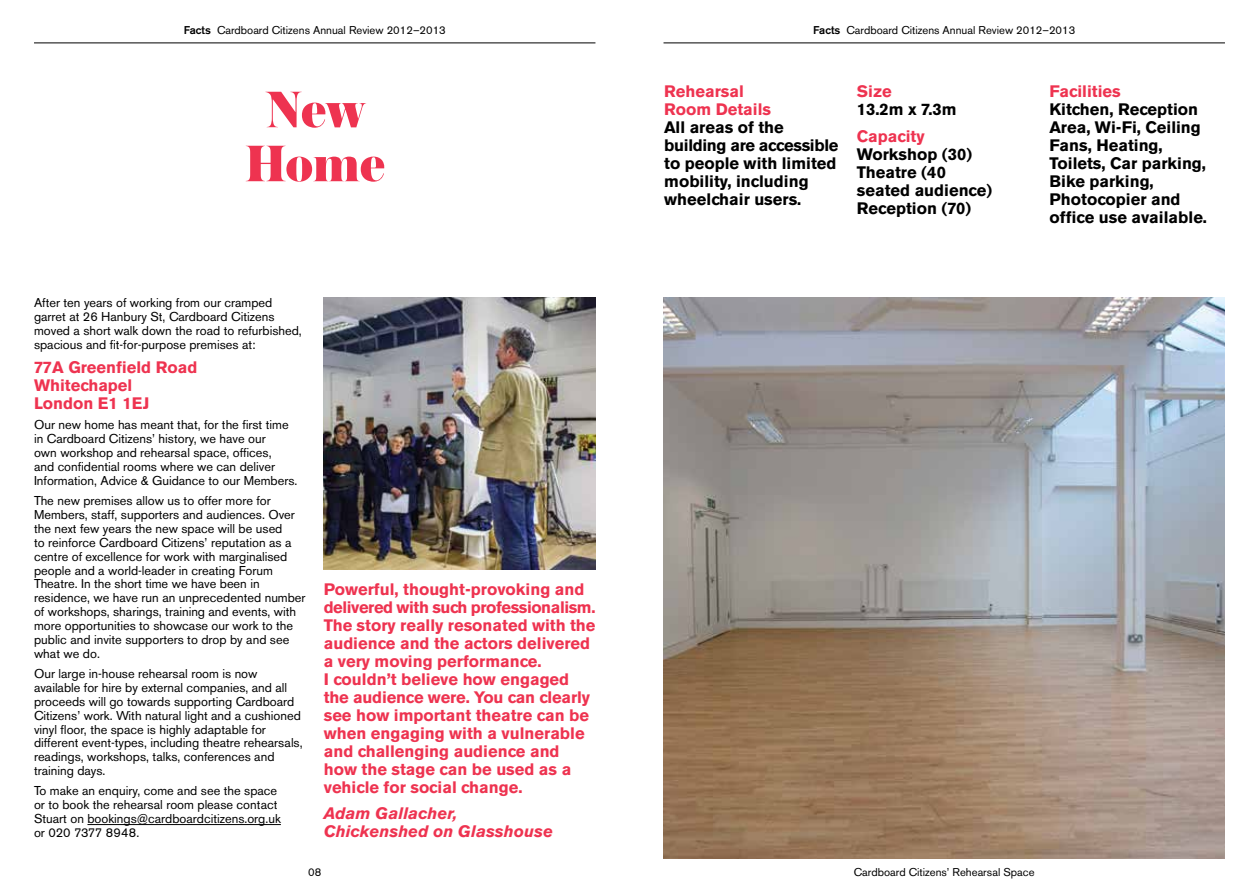
<style>
.page{position:relative;width:1259px;height:893px;background:#fff}
.page>*{position:absolute;margin:0;border:0;box-sizing:border-box;transform-origin:0 0}
.t1{font:900 54px/54px "Austin";letter-spacing:-.01em;color:#ee3350;text-align:center}
.t2{font:700 16.5px/18px "Akzidenz Grotesk BE";color:#ee3350}
.t3{font:700 16.5px/18px "Akzidenz Grotesk BE";color:#000}
.t4{font:italic 700 16.5px/18px "Akzidenz Grotesk BE";color:#ee3350}
.t5{font:12.75px/13.8px "Akzidenz Grotesk BE";color:#000}
.t6{font:11.25px "Akzidenz Grotesk BE";color:#000}
.s1{font-weight:500}
</style>
<div class="page">
<hr style="left:87px;top:824px;width:194px;height:1px;background:#000">
<img style="left:324px;top:298px;width:271px;height:271px">
<hr style="left:663px;top:43px;width:562px;height:1px;background:#000">
<hr style="left:34px;top:43px;width:561px;height:1px;background:#000">
<img style="left:663px;top:298px;width:562px;height:561px">
<p class="t6" style="left:184px;top:24px;width:264px"><span class="s1">Facts</span> Cardboard Citizens Annual Review 2012–2013</p>
<h1 class="t1" style="left:245px;top:81px;width:142px">New<br>Home</h1>
<p class="t5" style="left:34px;top:296px;width:269px">After ten years of working from our cramped garret at 26 Hanbury St, Cardboard Citizens moved a short walk down the road to refurbished, spacious and fit-for-purpose premises at:</p>
<p class="t2" style="left:34px;top:359px;width:165px">77A Greenfield Road<br>Whitechapel<br>London E1 1EJ</p>
<p class="t5" style="left:34px;top:418px;width:265px">Our new home has meant that, for the first time in Cardboard Citizens’ history, we have our<br>own workshop and rehearsal space, offices,<br>and confidential rooms where we can deliver Information, Advice &amp; Guidance to our Members.</p>
<p class="t5" style="left:34px;top:494px;width:273px">The new premises allow us to offer more for Members, staff, supporters and audiences. Over the next few years the new space will be used<br>to reinforce Cardboard Citizens’ reputation as a centre of excellence for work with marginalised people and a world-leader in creating Forum Theatre. In the short time we have been in residence, we have run an unprecedented number of workshops, sharings, training and events, with more opportunities to showcase our work to the public and invite supporters to drop by and see what we do.</p>
<p class="t5" style="left:34px;top:667px;width:270px">Our large in-house rehearsal room is now available for hire by external companies, and all proceeds will go towards supporting Cardboard Citizens’ work. With natural light and a cushioned vinyl floor, the space is highly adaptable for different event-types, including theatre rehearsals, readings, workshops, talks, conferences and training days.</p>
<p class="t5" style="left:34px;top:784px;width:248px">To make an enquiry, come and see the space or to book the rehearsal room please contact Stuart on bookings@cardboardcitizens.org.uk or 020 7377 8948.</p>
<p class="t2" style="left:324px;top:580px;width:273px">Powerful, thought-provoking and delivered with such professionalism.<br>The story really resonated with the audience and the actors delivered a very moving performance.<br>I couldn’t believe how engaged the audience were. You can clearly see how important theatre can be when engaging with a vulnerable and challenging audience and how the stage can be used as a vehicle for social change.</p>
<p class="t4" style="left:324px;top:805px;width:231px">Adam Gallacher,<br>Chickenshed on Glasshouse</p>
<p class="t6" style="left:813px;top:24px;width:264px"><span class="s1">Facts</span> Cardboard Citizens Annual Review 2012–2013</p>
<p class="t2" style="left:664px;top:83px;width:108px">Rehearsal<br>Room Details</p>
<p class="t3" style="left:664px;top:119px;width:176px">All areas of the building are accessible to people with limited mobility, including wheelchair users.</p>
<p class="t2" style="left:857px;top:83px;width:36px">Size</p>
<p class="t3" style="left:857px;top:101px;width:101px">13.2m x 7.3m</p>
<p class="t2" style="left:857px;top:127px;width:69px">Capacity</p>
<p class="t3" style="left:857px;top:145px;width:137px">Workshop (30)<br>Theatre (40 seated audience)<br>Reception (70)</p>
<p class="t2" style="left:1049px;top:83px;width:73px">Facilities</p>
<p class="t3" style="left:1049px;top:101px;width:159px">Kitchen, Reception<br>Area, Wi-Fi, Ceiling<br>Fans, Heating,<br>Toilets, Car parking,<br>Bike parking,<br>Photocopier and office use available.</p>
<p class="t6" style="left:308px;top:865px;width:15px">08</p>
<p class="t6" style="left:854px;top:865px;width:182px">Cardboard Citizens’ Rehearsal Space</p>
</div>
